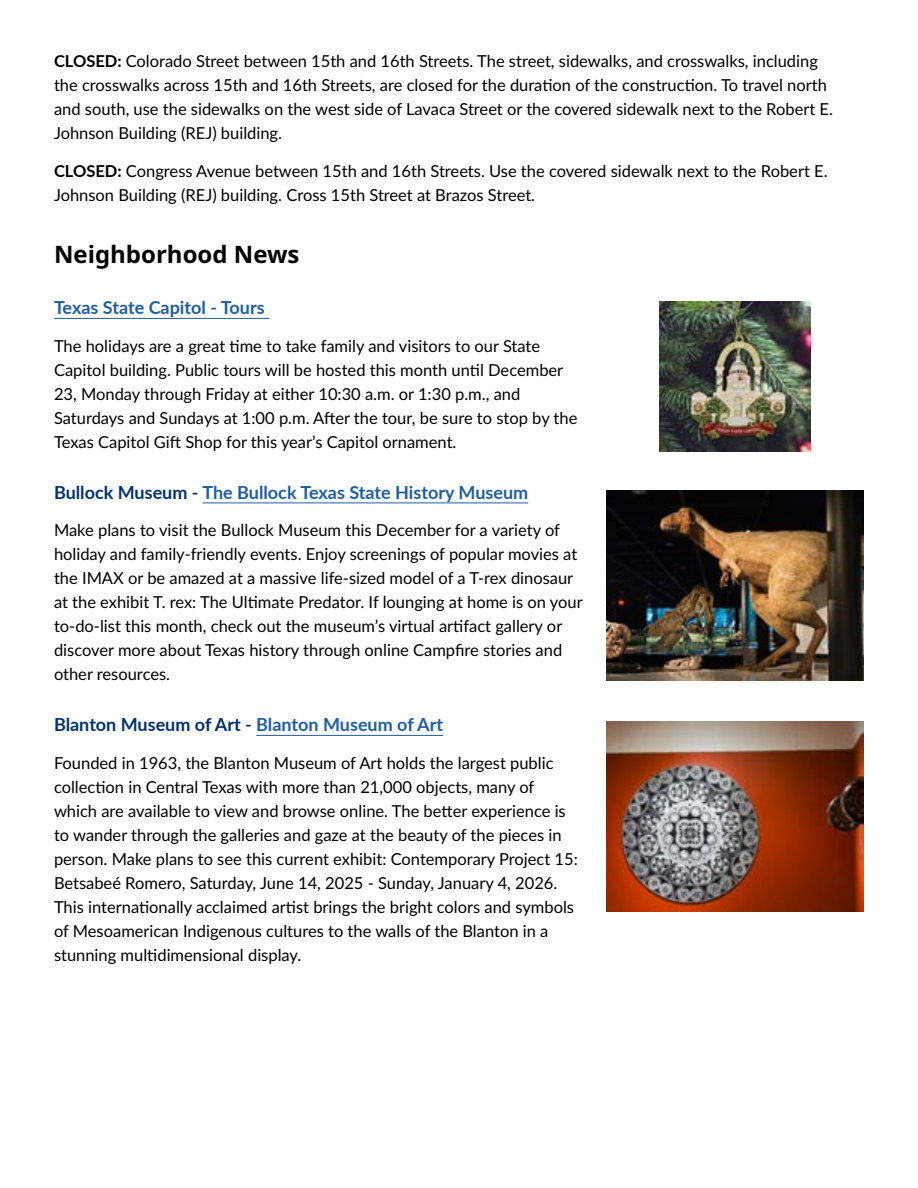
<style>
.page{position:relative;width:918px;height:1188px;background:#fff}
.page>*{position:absolute;margin:0;border:0;box-sizing:border-box;transform-origin:0 0}
.t1{font:700 24px "Noto Sans";color:#000}
.t2{font:700 18px "Lato";color:#215e9e}
.t3{font:700 18px "Lato";color:#00326a}
.t4{font:16.5px/24px "Lato";color:#000}
.s1{font-weight:700}
.s2{color:#00326a}
.s3{color:#215e9e}
</style>
<div class="page">
<hr style="left:54px;top:318px;width:215px;height:1px;background:#215e9e">
<hr style="left:202px;top:502px;width:326px;height:1px;background:#215e9e">
<hr style="left:256px;top:735px;width:187px;height:1px;background:#215e9e">
<img style="left:659px;top:301px;width:152px;height:150px">
<img style="left:606px;top:490px;width:258px;height:190px">
<img style="left:606px;top:721px;width:258px;height:190px">
<p class="t4" style="left:54px;top:49px;width:780px"><span class="s1">CLOSED:</span> Colorado Street between 15th and 16th Streets. The street, sidewalks, and crosswalks, including the crosswalks across 15th and 16th Streets, are closed for the duration of the construction. To travel north and south, use the sidewalks on the west side of Lavaca Street or the covered sidewalk next to the Robert E.<br>Johnson Building (REJ) building.</p>
<p class="t4" style="left:54px;top:158px;width:775px"><span class="s1">CLOSED:</span> Congress Avenue between 15th and 16th Streets. Use the covered sidewalk next to the Robert E.<br>Johnson Building (REJ) building. Cross 15th Street at Brazos Street.</p>
<h1 class="t1" style="left:54px;top:238px;width:247px">Neighborhood News</h1>
<p class="t2" style="left:54px;top:294px;width:212px">Texas State Capitol - Tours</p>
<p class="t4" style="left:54px;top:333px;width:525px">The holidays are a great time to take family and visitors to our State Capitol building. Public tours will be hosted this month until December 23, Monday through Friday at either 10:30 a.m. or 1:30 p.m., and Saturdays and Sundays at 1:00 p.m. After the tour, be sure to stop by the Texas Capitol Gift Shop for this year’s Capitol ornament.</p>
<p class="t2" style="left:54px;top:479px;width:476px"><span class="s2">Bullock Museum -</span> The Bullock Texas State History Museum</p>
<p class="t4" style="left:54px;top:518px;width:530px">Make plans to visit the Bullock Museum this December for a variety of holiday and family-friendly events. Enjoy screenings of popular movies at the IMAX or be amazed at a massive life-sized model of a T-rex dinosaur at the exhibit T. rex: The Ultimate Predator. If lounging at home is on your to-do-list this month, check out the museum’s virtual artifact gallery or discover more about Texas history through online Campfire stories and other resources.</p>
<p class="t3" style="left:54px;top:711px;width:391px">Blanton Museum of Art - <span class="s3">Blanton Museum of Art</span></p>
<p class="t4" style="left:54px;top:750px;width:525px">Founded in 1963, the Blanton Museum of Art holds the largest public collection in Central Texas with more than 21,000 objects, many of which are available to view and browse online. The better experience is to wander through the galleries and gaze at the beauty of the pieces in person. Make plans to see this current exhibit: Contemporary Project 15:<br>Betsabeé Romero, Saturday, June 14, 2025 - Sunday, January 4, 2026.<br>This internationally acclaimed artist brings the bright colors and symbols of Mesoamerican Indigenous cultures to the walls of the Blanton in a stunning multidimensional display.</p>
</div>
